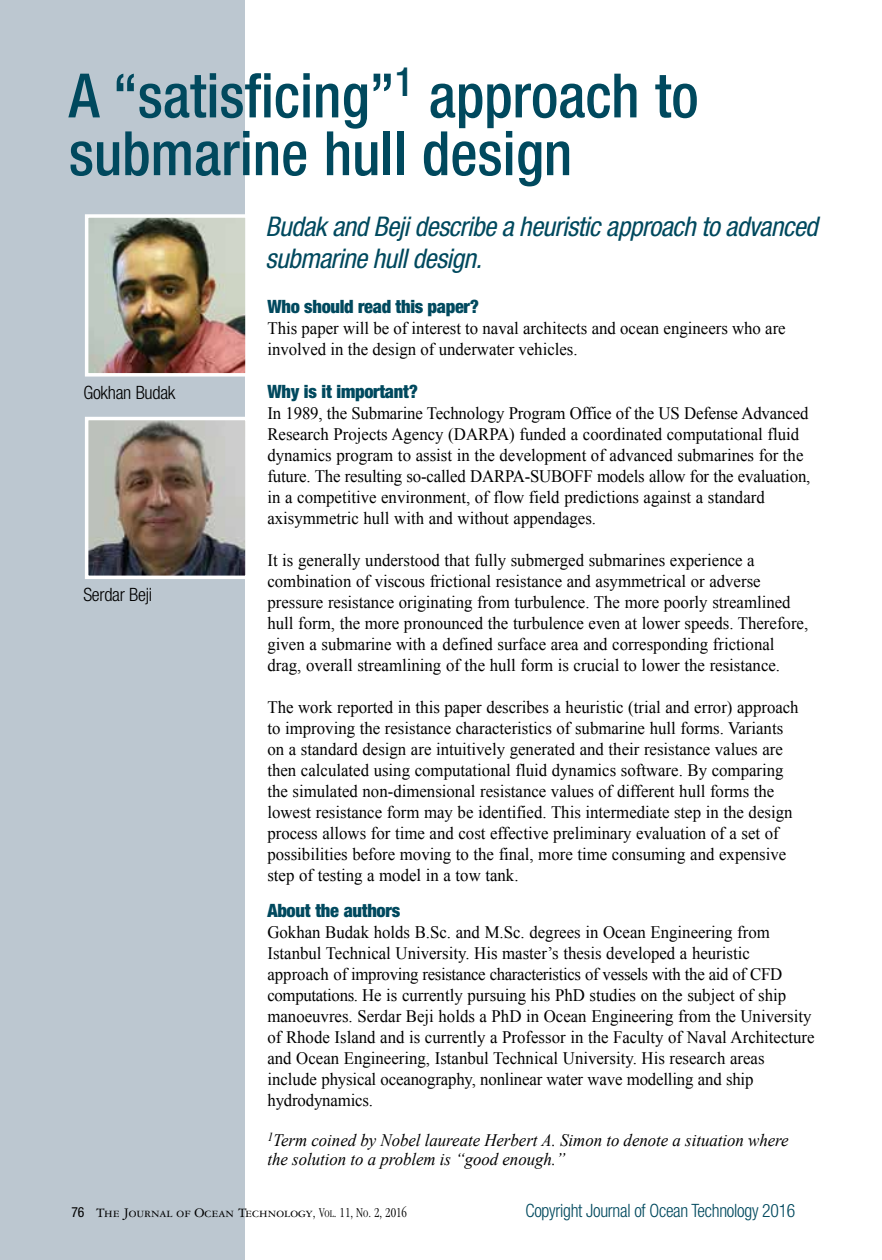
<style>
.page{position:relative;width:882px;height:1260px;background:#fff}
.page>*{position:absolute;margin:0;border:0;box-sizing:border-box;transform-origin:0 0}
.t1{font:500 condensed 61.25px/57.8px "Helvetica Neue";color:#00495e;scale:.96 1}
.t2{font:italic condensed 27.12px/31.5px "Helvetica Neue LT Std";letter-spacing:-.02em;color:#00495e}
.t3{font:900 condensed 18.38px "Helvetica Neue LT Std";letter-spacing:-.015em;color:#00495e}
.t4{font:300 condensed 18.38px "Helvetica Neue";letter-spacing:-.015em;color:#00495e;scale:.96 1}
.t5{font:300 condensed 18.38px "Helvetica Neue";letter-spacing:-.015em;color:#000}
.t6{font:17.5px/21px "Times New Roman";color:#000;scale:.96 1}
.t7{font:italic 17.5px/19.2px "Times New Roman";color:#000;scale:.96 1}
.t8{font:14px "Garamond Three SC";color:#000}
.s1{font-family:"Helvetica Neue LT Std";font-stretch:condensed}
.s2{font-family:"Garamond";font-weight:300;font-stretch:condensed}
.s3{font-family:"Garamond";font-weight:300;font-stretch:condensed;font-size:10.5px}
</style>
<div class="page">
<div style="left:0;top:0;width:245px;height:1260px;background:#bcc7d0"></div>
<img style="left:90px;top:219px;width:154px;height:153px">
<div style="left:85px;top:214px;width:164px;height:163px;border:4px solid #fff"></div>
<img style="left:90px;top:422px;width:154px;height:152px">
<div style="left:85px;top:417px;width:164px;height:162px;border:4px solid #fff"></div>
<h1 class="t1" style="left:69px;top:66px;width:658px">A “satisficing”<sup>1</sup> approach to submarine hull design</h1>
<h2 class="t2" style="left:266px;top:211px;width:554px">Budak and Beji describe a heuristic approach to advanced submarine hull design.</h2>
<p class="t3" style="left:267px;top:295px;width:213px">Who should read this paper?</p>
<p class="t6" style="left:267px;top:317px;width:541px">This paper will be of interest to naval architects and ocean engineers who are involved in the design of underwater vehicles.</p>
<p class="t3" style="left:267px;top:380px;width:152px">Why is it important?</p>
<p class="t6" style="left:267px;top:402px;width:567px">In 1989, the Submarine Technology Program Office of the US Defense Advanced Research Projects Agency (DARPA) funded a coordinated computational fluid dynamics program to assist in the development of advanced submarines for the future. The resulting so-called DARPA-SUBOFF models allow for the evaluation, in a competitive environment, of flow field predictions against a standard axisymmetric hull with and without appendages.</p>
<p class="t6" style="left:267px;top:549px;width:565px">It is generally understood that fully submerged submarines experience a combination of viscous frictional resistance and asymmetrical or adverse pressure resistance originating from turbulence. The more poorly streamlined hull form, the more pronounced the turbulence even at lower speeds. Therefore, given a submarine with a defined surface area and corresponding frictional drag, overall streamlining of the hull form is crucial to lower the resistance.</p>
<p class="t6" style="left:267px;top:696px;width:555px">The work reported in this paper describes a heuristic (trial and error) approach to improving the resistance characteristics of submarine hull forms. Variants on a standard design are intuitively generated and their resistance values are then calculated using computational fluid dynamics software. By comparing the simulated non-dimensional resistance values of different hull forms the lowest resistance form may be identified. This intermediate step in the design process allows for time and cost effective preliminary evaluation of a set of possibilities before moving to the final, more time consuming and expensive step of testing a model in a tow tank.</p>
<p class="t3" style="left:267px;top:899px;width:134px">About the authors</p>
<p class="t6" style="left:267px;top:921px;width:571px">Gokhan Budak holds B.Sc. and M.Sc. degrees in Ocean Engineering from Istanbul Technical University. His master’s thesis developed a heuristic approach of improving resistance characteristics of vessels with the aid of CFD computations. He is currently pursuing his PhD studies on the subject of ship manoeuvres. Serdar Beji holds a PhD in Ocean Engineering from the University of Rhode Island and is currently a Professor in the Faculty of Naval Architecture and Ocean Engineering, Istanbul Technical University. His research areas include physical oceanography, nonlinear water wave modelling and ship hydrodynamics.</p>
<p class="t7" style="left:267px;top:1130px;width:544px"><sup>1</sup>Term coined by Nobel laureate Herbert A. Simon to denote a situation where the solution to a problem is “good enough.”</p>
<p class="t8" style="left:71px;top:1205px;width:337px"><span class="s1">76</span> The Journal of Ocean Technology<span class="s2">,</span> <span class="s2">V</span><span class="s3">ol</span><span class="s2">. 11, N</span><span class="s3">o</span><span class="s2">. 2, 2016</span></p>
<p class="t5" style="left:83px;top:382px;width:93px">Gokhan Budak</p>
<p class="t5" style="left:83px;top:584px;width:70px">Serdar Beji</p>
<p class="t4" style="left:525px;top:1200px;width:283px">Copyright Journal of Ocean Technology 2016</p>
</div>
